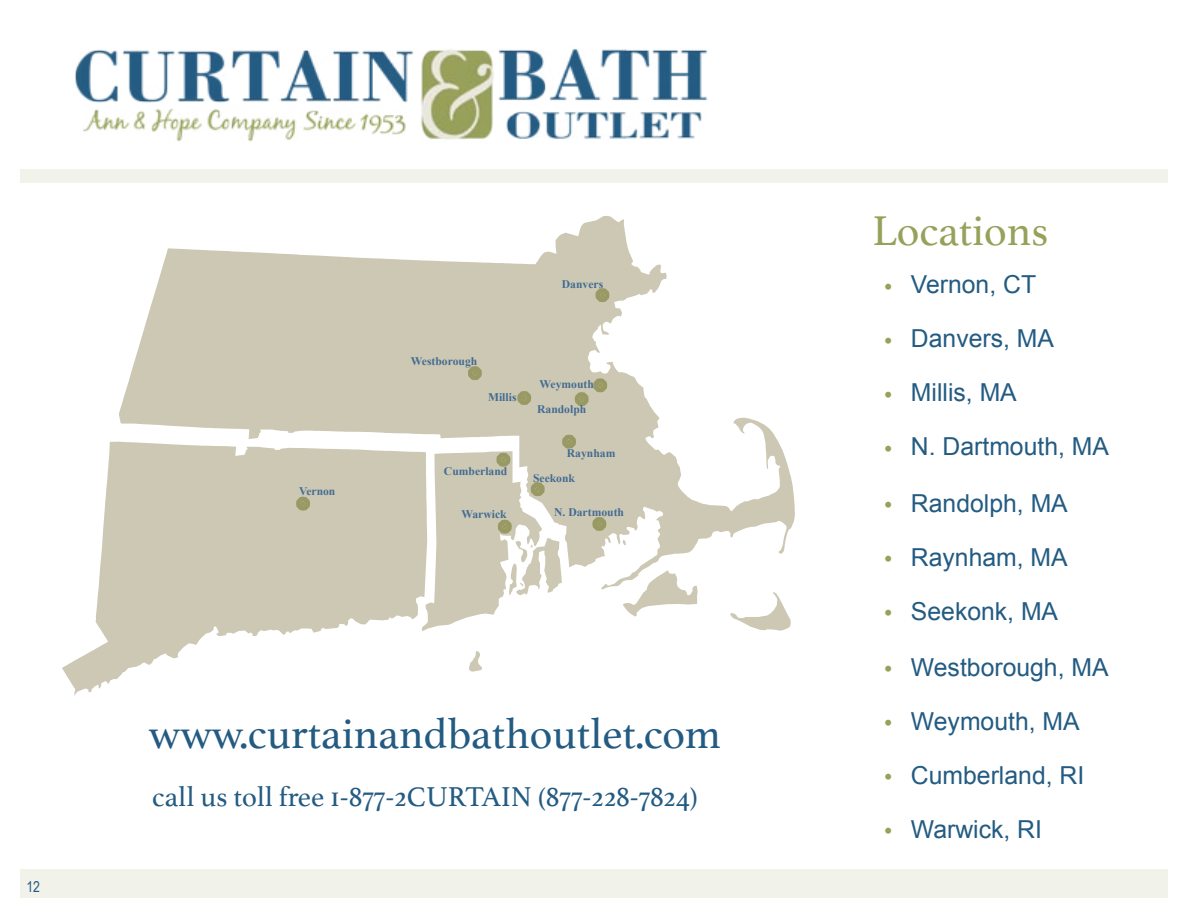
<style>
.page{position:relative;width:1188px;height:918px;background:#fff}
.page>*{position:absolute;margin:0;border:0;box-sizing:border-box;transform-origin:0 0}
.t1{font:43.65px "Athelas";color:#235b82}
.t2{font:43.65px "Athelas";color:#97a15a}
.t3{font:28.65px "Athelas";color:#235b82}
.t4{font:24.75px "Arial";color:#235b82}
.t5{font:15px "Arial Narrow";color:#235b82}
.t6{font:700 11.7px/25.2px "Times New Roman";color:#426c92}
.s1{font-weight:900;font-size:18px;color:#97a15a}
</style>
<div class="page">
<div style="left:20px;top:869px;width:1148px;height:29px;background:#f1f2e9"></div>
<img style="left:75px;top:49px;width:633px;height:93px">
<div style="left:20px;top:170px;width:1148px;height:13px;background:#f1f2e9"></div>
<svg style="left:119px;top:216px;width:676px;height:415px;fill:#cdc8b4"></svg>
<svg style="left:62px;top:439px;width:357px;height:257px;fill:#cdc8b4"></svg>
<div style="left:296px;top:497px;width:14px;height:14px;border:9px solid #999964;border-radius:50%"></div>
<div style="left:593px;top:378px;width:14px;height:14px;border:9px solid #999964;border-radius:50%"></div>
<div style="left:562px;top:435px;width:14px;height:14px;border:9px solid #999964;border-radius:50%"></div>
<div style="left:517px;top:391px;width:14px;height:14px;border:9px solid #999964;border-radius:50%"></div>
<div style="left:468px;top:366px;width:14px;height:14px;border:9px solid #999964;border-radius:50%"></div>
<div style="left:595px;top:288px;width:14px;height:14px;border:9px solid #999964;border-radius:50%"></div>
<svg style="left:419px;top:439px;width:152px;height:233px"></svg>
<div style="left:531px;top:482px;width:14px;height:14px;border:9px solid #999964;border-radius:50%"></div>
<div style="left:592px;top:517px;width:14px;height:14px;border:9px solid #999964;border-radius:50%"></div>
<div style="left:575px;top:392px;width:14px;height:14px;border:9px solid #999964;border-radius:50%"></div>
<p class="t5" style="left:26px;top:876px;width:15px">12</p>
<p class="t6" style="left:299px;top:479px;width:38px">Vernon</p>
<p class="t6" style="left:562px;top:271px;width:43px">Danvers</p>
<p class="t6" style="left:411px;top:348px;width:68px">Westborough</p>
<p class="t6" style="left:488px;top:384px;width:30px">Millis</p>
<p class="t6" style="left:444px;top:458px;width:65px">Cumberland</p>
<p class="t6" style="left:461px;top:502px;width:47px">Warwick</p>
<p class="t6" style="left:537px;top:371px;width:58px">Weymouth<br>Randolph</p>
<p class="t6" style="left:567px;top:441px;width:50px">Raynham</p>
<p class="t6" style="left:533px;top:465px;width:44px">Seekonk</p>
<p class="t6" style="left:554px;top:499px;width:71px">N. Dartmouth</p>
<h1 class="t1" style="left:149px;top:699px;width:574px">www.curtainandbathoutlet.com</h1>
<p class="t3" style="left:152px;top:774px;width:547px">call us toll free 1-877-2CURTAIN (877-228-7824)</p>
<h1 class="t2" style="left:873px;top:196px;width:177px">Locations</h1>
<p class="t4" style="left:884px;top:269px;width:154px"><span class="s1">•</span> Vernon, CT</p>
<p class="t4" style="left:884px;top:323px;width:172px"><span class="s1">•</span> Danvers, MA</p>
<p class="t4" style="left:884px;top:377px;width:134px"><span class="s1">•</span> Millis, MA</p>
<p class="t4" style="left:884px;top:431px;width:227px"><span class="s1">•</span> N. Dartmouth, MA</p>
<p class="t4" style="left:884px;top:487px;width:185px"><span class="s1">•</span> Randolph, MA</p>
<p class="t4" style="left:884px;top:541px;width:185px"><span class="s1">•</span> Raynham, MA</p>
<p class="t4" style="left:884px;top:595px;width:176px"><span class="s1">•</span> Seekonk, MA</p>
<p class="t4" style="left:884px;top:651px;width:226px"><span class="s1">•</span> Westborough, MA</p>
<p class="t4" style="left:884px;top:705px;width:197px"><span class="s1">•</span> Weymouth, MA</p>
<p class="t4" style="left:884px;top:759px;width:202px"><span class="s1">•</span> Cumberland, RI</p>
<p class="t4" style="left:884px;top:813px;width:160px"><span class="s1">•</span> Warwick, RI</p>
</div>
